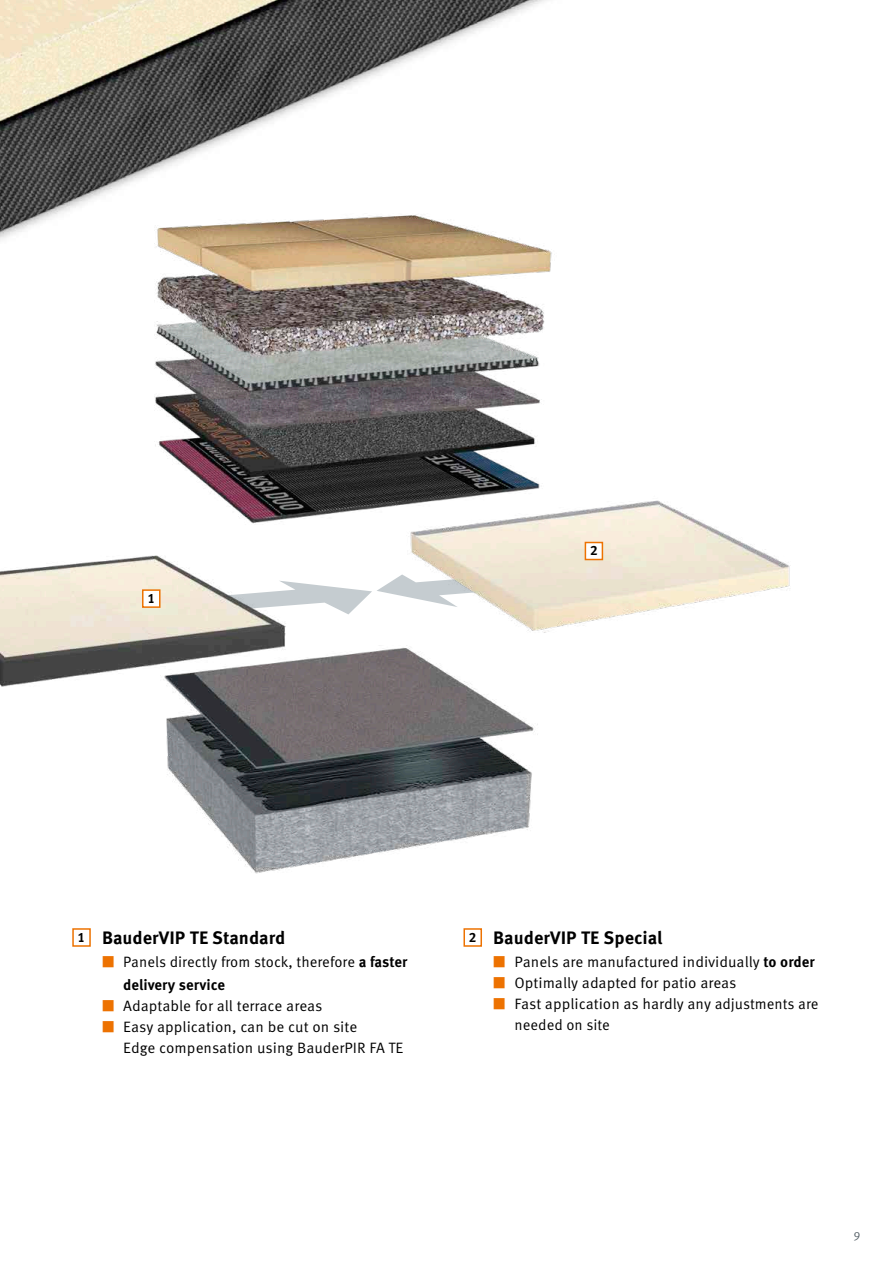
<style>
.page{position:relative;width:893px;height:1263px;background:#fff}
.page>*{position:absolute;margin:0;border:0;box-sizing:border-box;transform-origin:0 0}
.t1{font:700 18px "Meta Correspondence Pro";color:#000}
.t2{font:15px/21px "Meta Correspondence Pro";color:#000}
.t3{font:700 13.5px "Meta Correspondence Pro";color:#000}
.t4{font:12px "Meta Correspondence Pro";color:#5d676e}
.s1{font-size:13.5px}
.s2{color:#ed7201}
.s3{font-weight:700}
</style>
<div class="page">
<img style="left:0;top:0;width:547px;height:196px">
<div style="left:72px;top:928px;width:19px;height:19px;border:2px solid #ed7201"></div>
<div style="left:463px;top:928px;width:19px;height:19px;border:2px solid #ed7201"></div>
<img style="left:0;top:196px;width:790px;height:678px">
<div style="left:585px;top:542px;width:17px;height:17px;background:#fff"></div>
<div style="left:585px;top:542px;width:18px;height:18px;border:2px solid #ed7201"></div>
<div style="left:143px;top:590px;width:17px;height:17px;background:#fff"></div>
<div style="left:142px;top:589px;width:19px;height:19px;border:2px solid #ed7201"></div>
<p class="t3" style="left:147px;top:588px;width:9px">1</p>
<p class="t3" style="left:590px;top:540px;width:9px">2</p>
<p class="t1" style="left:78px;top:924px;width:209px"><span class="s1">1</span> BauderVIP TE Standard</p>
<p class="t2" style="left:123px;top:949px;width:286px;line-height:22.5px;text-indent:-21px"><span class="s2">■</span> Panels directly from stock, therefore <span class="s3">a faster delivery service</span></p>
<p class="t2" style="left:102px;top:994px;width:222px"><span class="s2">■</span> Adaptable for all terrace areas</p>
<p class="t2" style="left:123px;top:1015px;width:282px;text-indent:-21px"><span class="s2">■</span> Easy application, can be cut on site<br>Edge compensation using BauderPIR FA TE</p>
<p class="t1" style="left:469px;top:924px;width:195px"><span class="s1">2</span> BauderVIP TE Special</p>
<p class="t2" style="left:493px;top:950px;width:323px"><span class="s2">■</span> Panels are manufactured individually <span class="s3">to order</span></p>
<p class="t2" style="left:493px;top:971px;width:245px"><span class="s2">■</span> Optimally adapted for patio areas</p>
<p class="t2" style="left:514px;top:992px;width:306px;text-indent:-21px"><span class="s2">■</span> Fast application as hardly any adjustments are needed on site</p>
<p class="t4" style="left:853px;top:1226px;width:8px">9</p>
</div>
